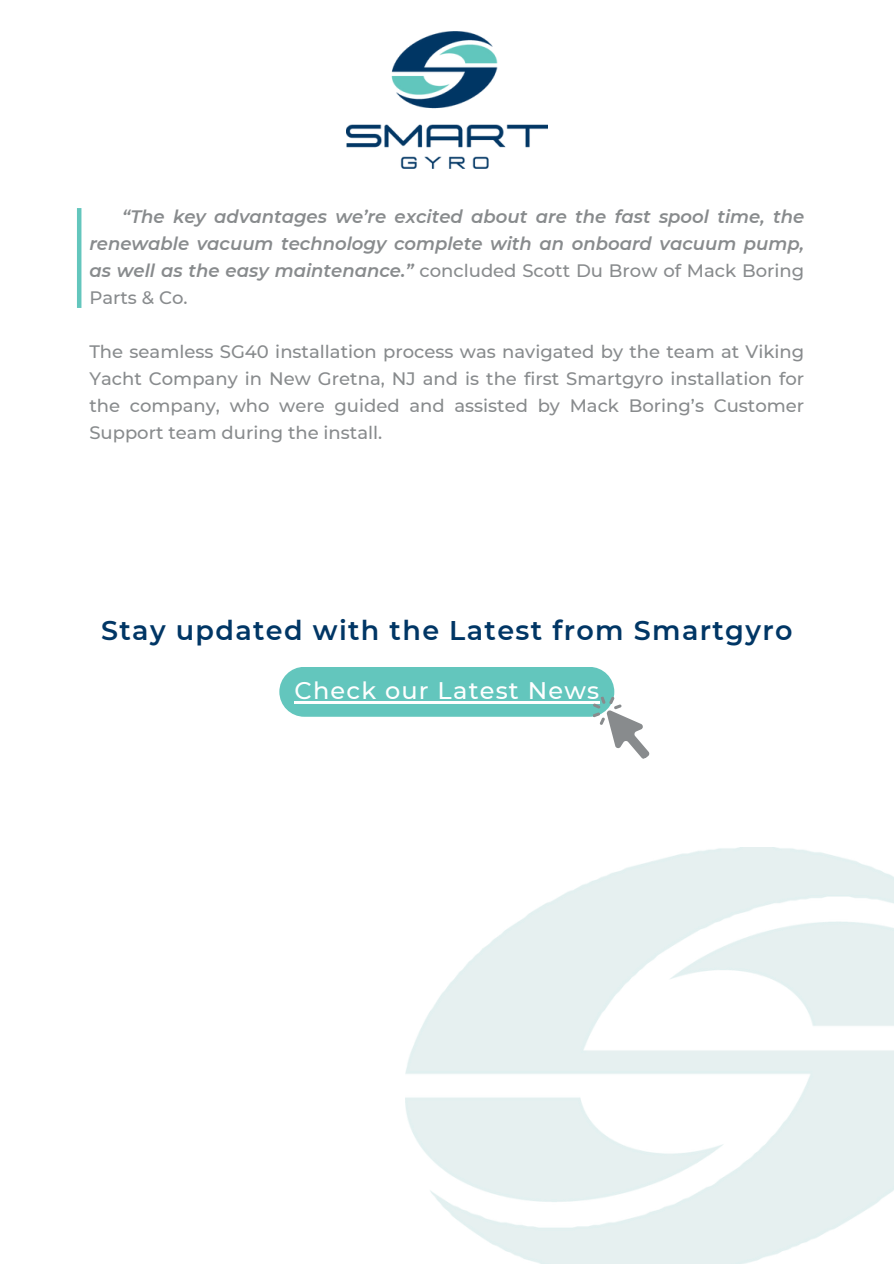
<style>
.page{position:relative;width:894px;height:1264px;background:#fff}
.page>*{position:absolute;margin:0;border:0;box-sizing:border-box;transform-origin:0 0}
.t1{font:600 27px "Montserrat";letter-spacing:.05em;color:#003665}
.t2{font:500 24px "Montserrat";letter-spacing:.05em;color:#fff}
.t3{font:500 18px/27px "Montserrat";color:#888b8d;text-align:justify}
.t4{font:italic 600 18px/27px "Montserrat";color:#888b8d;text-align:justify}
.s1{font-weight:500;font-style:normal}
</style>
<div class="page">
<img style="left:346px;top:31px;width:201px;height:138px">
<hr style="left:77px;top:208px;width:4px;height:100px;background:#63c6bd">
<div style="left:279px;top:667px;width:335px;height:49px;background:#63c6bd;border-radius:25px"></div>
<hr style="left:294px;top:701px;width:306px;height:3px;background:#fff">
<svg style="left:587px;top:686px;width:63px;height:73px"></svg>
<h1 class="t4" style="left:89px;top:203px;width:716px;text-indent:33px">“The key advantages we’re excited about are the fast spool time, the renewable vacuum technology complete with an onboard vacuum pump, as well as the easy maintenance.” <span class="s1">concluded Scott Du Brow of Mack Boring Parts &amp; Co.</span></h1>
<h2 class="t3" style="left:89px;top:338px;width:716px">The seamless SG40 installation process was navigated by the team at Viking Yacht Company in New Gretna, NJ and is the first Smartgyro installation for the company, who were guided and assisted by Mack Boring’s Customer Support team during the install.</h2>
<p class="t1" style="left:101px;top:613px;width:692px">Stay updated with the Latest from Smartgyro</p>
<p class="t2" style="left:294px;top:676px;width:306px">Check our Latest News</p>
</div>
